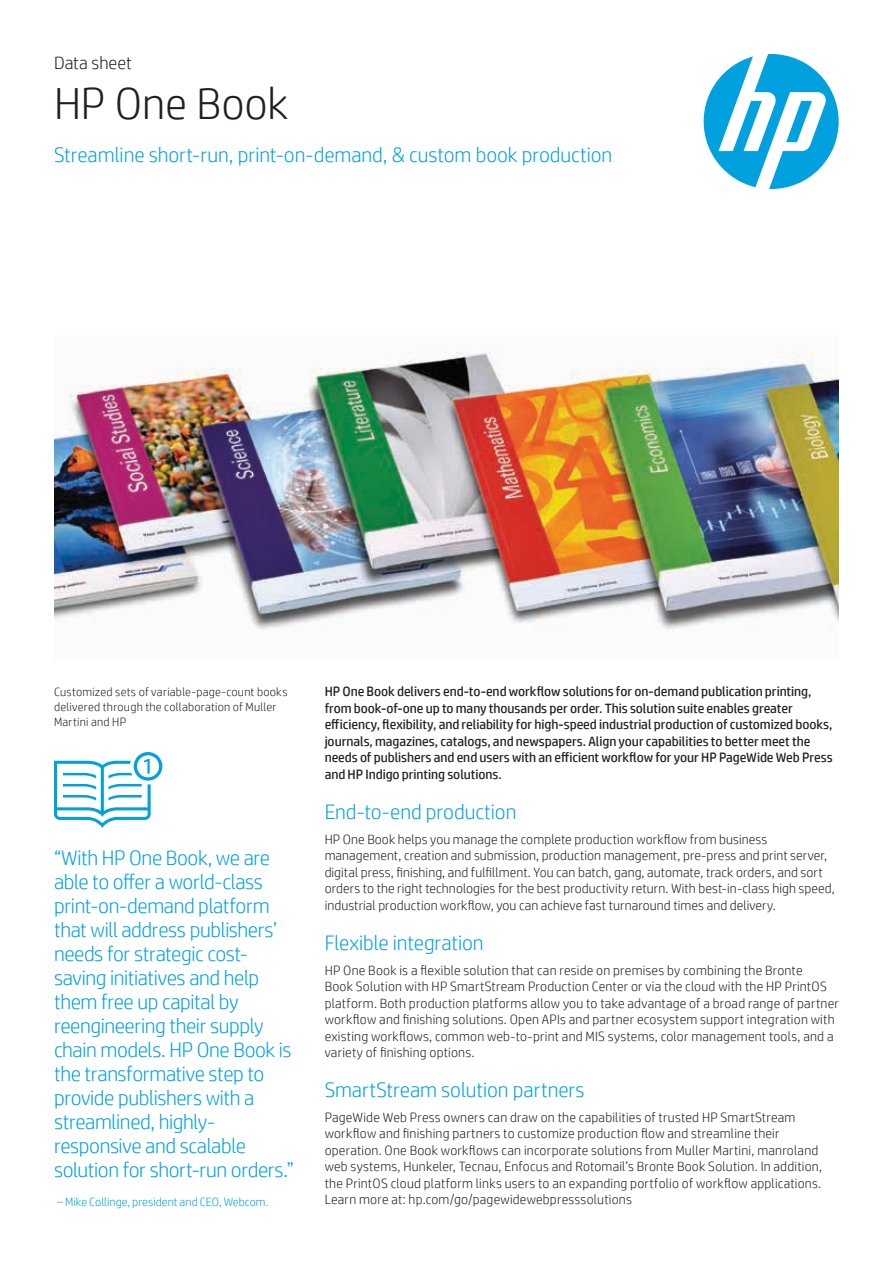
<style>
.page{position:relative;width:893px;height:1263px;background:#fff}
.page>*{position:absolute;margin:0;border:0;box-sizing:border-box;transform-origin:0 0}
.t1{font:300 45px "HP Simplified";letter-spacing:-.005em;color:#231f20}
.t2{font:300 21px/24px "HP Simplified";letter-spacing:-.02em;color:#00a1de}
.t3{font:300 18px "HP Simplified";color:#231f20}
.t4{font:300 13.5px/16.5px "HP Simplified";letter-spacing:.015em;color:#231f20}
.t5{font:13.5px/16.5px "HP Simplified";letter-spacing:-.005em;color:#231f20}
.t6{font:300 12px/15px "HP Simplified";letter-spacing:.02em;color:#231f20}
.t7{font:300 12px "HP Simplified";color:#00a1de}
</style>
<div class="page">
<svg style="left:704px;top:54px;width:135px;height:135px"></svg>
<svg style="left:54px;top:752px;width:108px;height:76px"></svg>
<img style="left:54px;top:350px;width:785px;height:280px">
<h3 class="t3" style="left:54px;top:51px;width:79px">Data sheet</h3>
<h1 class="t1" style="left:54px;top:74px;width:236px">HP One Book</h1>
<h2 class="t2" style="left:54px;top:142px;width:560px">Streamline short-run, print-on-demand, &amp; custom book production</h2>
<p class="t6" style="left:54px;top:684px;width:235px">Customized sets of variable-page-count books delivered through the collaboration of Muller<br>Martini and HP</p>
<p class="t2" style="left:54px;top:845px;width:241px">“With HP One Book, we are able to offer a world-class print-on-demand platform that will address publishers’ needs for strategic cost&shy;saving initiatives and help them free up capital by reengineering their supply chain models. HP One Book is the transformative step to provide publishers with a streamlined, highly&shy;responsive and scalable solution for short-run orders.”</p>
<p class="t7" style="left:57px;top:1193px;width:213px">– Mike Collinge, president and CEO, Webcom.</p>
<p class="t5" style="left:325px;top:683px;width:509px">HP One Book delivers end-to-end workflow solutions for on-demand publication printing, from book-of-one up to many thousands per order. This solution suite enables greater efficiency, flexibility, and reliability for high-speed industrial production of customized books, journals, magazines, catalogs, and newspapers. Align your capabilities to better meet the needs of publishers and end users with an efficient workflow for your HP PageWide Web Press and HP Indigo printing solutions.</p>
<h2 class="t2" style="left:325px;top:799px;width:193px">End-to-end production</h2>
<p class="t4" style="left:325px;top:830px;width:512px">HP One Book helps you manage the complete production workflow from business management, creation and submission, production management, pre-press and print server, digital press, finishing, and fulfillment. You can batch, gang, automate, track orders, and sort orders to the right technologies for the best productivity return. With best-in-class high speed, industrial production workflow, you can achieve fast turnaround times and delivery.</p>
<h2 class="t2" style="left:325px;top:930px;width:160px">Flexible integration</h2>
<p class="t4" style="left:325px;top:961px;width:516px">HP One Book is a flexible solution that can reside on premises by combining the Bronte<br>Book Solution with HP SmartStream Production Center or via the cloud with the HP PrintOS platform. Both production platforms allow you to take advantage of a broad range of partner workflow and finishing solutions. Open APIs and partner ecosystem support integration with existing workflows, common web-to-print and MIS systems, color management tools, and a variety of finishing options.</p>
<h2 class="t2" style="left:325px;top:1077px;width:262px">SmartStream solution partners</h2>
<p class="t4" style="left:325px;top:1108px;width:499px">PageWide Web Press owners can draw on the capabilities of trusted HP SmartStream workflow and finishing partners to customize production flow and streamline their operation. One Book workflows can incorporate solutions from Muller Martini, manroland web systems, Hunkeler, Tecnau, Enfocus and Rotomail’s Bronte Book Solution. In addition, the PrintOS cloud platform links users to an expanding portfolio of workflow applications.<br>Learn more at: hp.com/go/pagewidewebpresssolutions</p>
</div>
